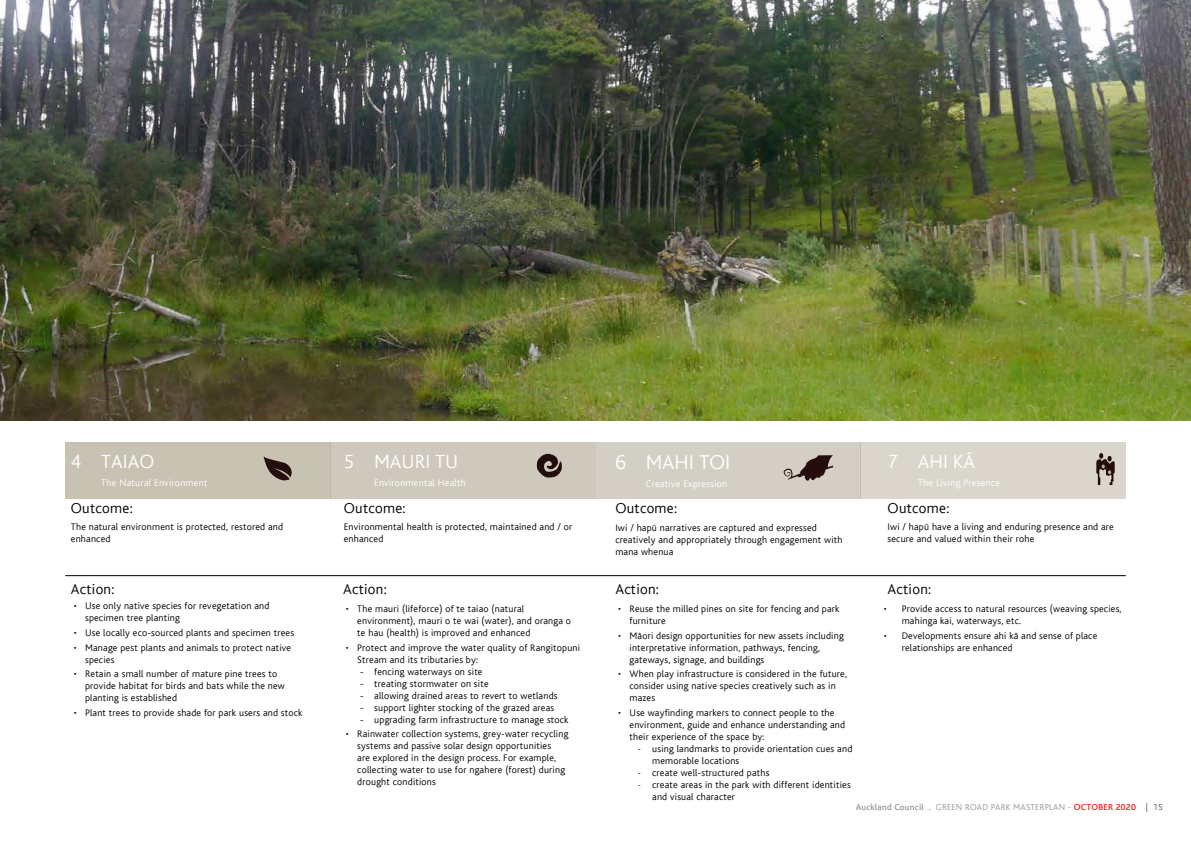
<style>
.page{position:relative;width:1191px;height:842px;background:#fff}
.page>*{position:absolute;margin:0;border:0;box-sizing:border-box;transform-origin:0 0}
.t1{font:300 21px "AC Bliss";color:#fff}
.t2{font:300 20px "AC Bliss";color:#fff}
.t3{font:300 15px "AC Bliss";letter-spacing:.02em;color:#000}
.t4{font:300 10px/12px "AC Bliss";letter-spacing:.02em;color:#000}
.t5{font:300 10px "AC Bliss";letter-spacing:.025em;color:#fff}
.t6{font:300 9px "AC Bliss";letter-spacing:.025em;color:#939598}
.s1{font-family:"Open Sans";font-stretch:condensed}
.s2{font-weight:500}
.s3{font-weight:700;color:#ee2e27}
.s4{color:#48484a}
</style>
<div class="page">
<div style="left:65px;top:442px;width:265px;height:56px;background:#c8c2b3"></div>
<div style="left:330px;top:442px;width:266px;height:56px;background:#cec9bc"></div>
<div style="left:596px;top:442px;width:264px;height:56px;background:#d4cfc4"></div>
<div style="left:860px;top:442px;width:265px;height:56px;background:#dad6cc"></div>
<hr style="left:65px;top:575px;width:1060px;height:1px;background:#000">
<svg style="left:263px;top:456px;width:29px;height:25px"></svg>
<svg style="left:783px;top:455px;width:50px;height:26px"></svg>
<svg style="left:536px;top:453px;width:26px;height:25px"></svg>
<svg style="left:1096px;top:453px;width:18px;height:32px"></svg>
<img style="left:0;top:0;width:1191px;height:421px">
<h2 class="t2" style="left:71px;top:451px;width:85px">4 TAIAO</h2>
<p class="t5" style="left:101px;top:477px;width:108px">The Natural Environment</p>
<h3 class="t3" style="left:71px;top:500px;width:63px">Outcome:</h3>
<p class="t4" style="left:71px;top:521px;width:214px">The natural environment is protected, restored and enhanced</p>
<h3 class="t3" style="left:71px;top:581px;width:45px">Action:</h3>
<p class="t4" style="left:85px;top:600px;width:186px;text-indent:-11px">• Use only native species for revegetation and specimen tree planting</p>
<p class="t4" style="left:74px;top:627px;width:222px">• Use locally eco-sourced plants and specimen trees</p>
<p class="t4" style="left:85px;top:641px;width:208px;text-indent:-11px">• Manage pest plants and animals to protect native species</p>
<p class="t4" style="left:85px;top:668px;width:201px;text-indent:-11px">• Retain a small number of mature pine trees to provide habitat for birds and bats while the new planting is established</p>
<p class="t4" style="left:74px;top:707px;width:230px">• Plant trees to provide shade for park users and stock</p>
<h2 class="t2" style="left:344px;top:451px;width:116px">5 MAURI TU</h2>
<p class="t5" style="left:374px;top:477px;width:93px">Environmental Health</p>
<h3 class="t3" style="left:344px;top:500px;width:63px">Outcome:</h3>
<p class="t4" style="left:344px;top:521px;width:230px">Environmental health is protected, maintained and / or enhanced</p>
<h3 class="t3" style="left:343px;top:581px;width:45px">Action:</h3>
<p class="t4" style="left:357px;top:603px;width:215px;text-indent:-11px">• The mauri (lifeforce) of te taiao (natural environment), mauri o te wai (water), and oranga o te hau (health) is improved and enhanced</p>
<p class="t4" style="left:357px;top:641px;width:224px;text-indent:-11px">• Protect and improve the water quality of Rangitopuni<br>Stream and its tributaries by:</p>
<p class="t4" style="left:360px;top:665px;width:124px">- fencing waterways on site</p>
<p class="t4" style="left:360px;top:677px;width:130px">- treating stormwater on site</p>
<p class="t4" style="left:360px;top:689px;width:199px">- allowing drained areas to revert to wetlands</p>
<p class="t4" style="left:360px;top:701px;width:196px">- support lighter stocking of the grazed areas</p>
<p class="t4" style="left:360px;top:713px;width:210px">- upgrading farm infrastructure to manage stock</p>
<p class="t4" style="left:357px;top:728px;width:213px;text-indent:-11px">• Rainwater collection systems, grey-water recycling systems and passive solar design opportunities<br>are explored in the design process. For example, collecting water to use for ngahere (forest) during drought conditions</p>
<h1 class="t1" style="left:615px;top:451px;width:116px">6 MAHI TOI</h1>
<p class="t5" style="left:645px;top:478px;width:83px">Creative Expression</p>
<h3 class="t3" style="left:615px;top:500px;width:63px">Outcome:</h3>
<p class="t4" style="left:615px;top:522px;width:229px">Iwi / hapū narratives are captured and expressed creatively and appropriately through engagement with mana whenua</p>
<h3 class="t3" style="left:615px;top:581px;width:45px">Action:</h3>
<p class="t4" style="left:629px;top:603px;width:211px;text-indent:-11px">• Reuse the milled pines on site for fencing and park furniture</p>
<p class="t4" style="left:629px;top:629px;width:216px;text-indent:-11px">• Māori design opportunities for new assets including interpretative information, pathways, fencing, gateways, signage, and buildings</p>
<p class="t4" style="left:629px;top:668px;width:219px;text-indent:-11px">• When play infrastructure is considered in the future, consider using native species creatively such as in mazes</p>
<p class="t4" style="left:629px;top:707px;width:217px;text-indent:-11px">• Use wayfinding markers to connect people to the environment, guide and enhance understanding and their experience of the space by:</p>
<p class="t4" style="left:652px;top:743px;width:202px;text-indent:-14px"><span class="s1">-</span> using landmarks to provide orientation cues and memorable locations</p>
<p class="t4" style="left:638px;top:767px;width:133px"><span class="s1">-</span> create well-structured paths</p>
<p class="t4" style="left:652px;top:779px;width:200px;text-indent:-14px"><span class="s1">-</span> create areas in the park with different identities and visual character</p>
<h2 class="t2" style="left:887px;top:451px;width:89px">7 AHI KĀ</h2>
<p class="t5" style="left:918px;top:477px;width:84px">The Living Presence</p>
<h3 class="t3" style="left:887px;top:500px;width:63px">Outcome:</h3>
<p class="t4" style="left:887px;top:521px;width:228px">Iwi / hapū have a living and enduring presence and are secure and valued within their rohe</p>
<h3 class="t3" style="left:887px;top:581px;width:45px">Action:</h3>
<p class="t4" style="left:901px;top:603px;width:221px;text-indent:-18px">• Provide access to natural resources (weaving species, mahinga kai, waterways, etc.</p>
<p class="t4" style="left:901px;top:629px;width:197px;text-indent:-18px">• Developments ensure ahi kā and sense of place relationships are enhanced</p>
<p class="t6" style="left:855px;top:802px;width:308px"><span class="s2">Auckland Council .</span> GREEN ROAD PARK MASTERPLAN - <span class="s3">OCTOBER 2020</span> <span class="s4">| 15</span></p>
</div>
